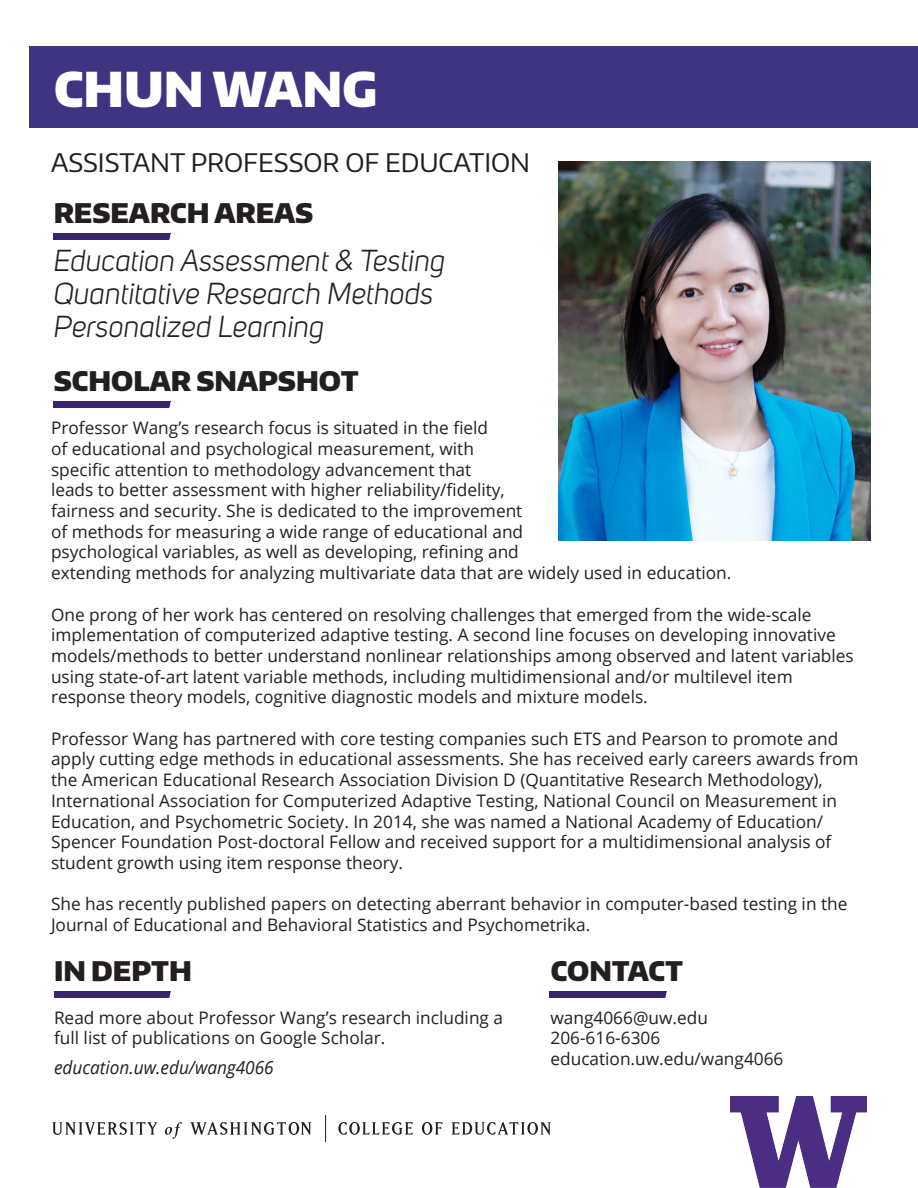
<style>
.page{position:relative;width:918px;height:1188px;background:#fff}
.page>*{position:absolute;margin:0;border:0;box-sizing:border-box;transform-origin:0 0}
.t1{font:900 48px "Encode Sans Normal";color:#fff}
.t2{font:italic 30px "Uni Sans";color:#231f20}
.t3{font:900 27px "Encode Sans Normal";color:#231f20}
.t4{font:25.5px "Encode Sans Normal";color:#231f20}
.t5{font:italic 18.15px "Open Sans";color:#231f20;scale:.95 1}
.t6{font:17.25px/20.7px "Open Sans";color:#231f20}
</style>
<div class="page">
<div style="left:29px;top:46px;width:889px;height:81px;background:#3e3481"></div>
<img style="left:559px;top:161px;width:311px;height:380px">
<img style="left:54px;top:401px;width:116px;height:6px">
<img style="left:54px;top:992px;width:117px;height:6px">
<img style="left:550px;top:992px;width:116px;height:6px">
<img style="left:54px;top:234px;width:116px;height:6px">
<svg style="left:52px;top:1122px;width:259px;height:17px"></svg>
<svg style="left:338px;top:1122px;width:213px;height:14px"></svg>
<svg style="left:325px;top:1115px;width:1px;height:27px"></svg>
<img style="left:730px;top:1096px;width:136px;height:92px">
<p class="t1" style="left:54px;top:57px;width:325px">CHUN WANG</p>
<p class="t4" style="left:51px;top:146px;width:481px">ASSISTANT PROFESSOR OF EDUCATION</p>
<p class="t3" style="left:54px;top:196px;width:261px">RESEARCH AREAS</p>
<p class="t2" style="left:54px;top:243px;width:393px">Education Assessment &amp; Testing</p>
<p class="t2" style="left:54px;top:276px;width:381px">Quantitative Research Methods</p>
<p class="t2" style="left:54px;top:310px;width:272px">Personalized Learning</p>
<p class="t3" style="left:54px;top:363px;width:307px">SCHOLAR SNAPSHOT</p>
<p class="t6" style="left:51px;top:417px;width:682px">Professor Wang’s research focus is situated in the field<br>of educational and psychological measurement, with<br>specific attention to methodology advancement that<br>leads to better assessment with higher reliability/fidelity,<br>fairness and security. She is dedicated to the improvement<br>of methods for measuring a wide range of educational and<br>psychological variables, as well as developing, refining and<br>extending methods for analyzing multivariate data that are widely used in education.</p>
<p class="t6" style="left:51px;top:603px;width:804px">One prong of her work has centered on resolving challenges that emerged from the wide-scale implementation of computerized adaptive testing. A second line focuses on developing innovative models/methods to better understand nonlinear relationships among observed and latent variables using state-of-art latent variable methods, including multidimensional and/or multilevel item response theory models, cognitive diagnostic models and mixture models.</p>
<p class="t6" style="left:51px;top:728px;width:809px">Professor Wang has partnered with core testing companies such ETS and Pearson to promote and apply cutting edge methods in educational assessments. She has received early careers awards from the American Educational Research Association Division D (Quantitative Research Methodology), International Association for Computerized Adaptive Testing, National Council on Measurement in Education, and Psychometric Society. In 2014, she was named a National Academy of Education/ Spencer Foundation Post-doctoral Fellow and received support for a multidimensional analysis of student growth using item response theory.</p>
<p class="t6" style="left:51px;top:893px;width:798px">She has recently published papers on detecting aberrant behavior in computer-based testing in the<br>Journal of Educational and Behavioral Statistics and Psychometrika.</p>
<p class="t3" style="left:54px;top:953px;width:140px">IN DEPTH</p>
<p class="t3" style="left:551px;top:953px;width:134px">CONTACT</p>
<p class="t6" style="left:54px;top:1007px;width:451px">Read more about Professor Wang’s research including a full list of publications on Google Scholar.</p>
<p class="t5" style="left:54px;top:1055px;width:233px">education.uw.edu/wang4066</p>
<p class="t6" style="left:550px;top:1007px;width:159px">wang4066@uw.edu</p>
<p class="t6" style="left:550px;top:1027px;width:111px">206-616-6306</p>
<p class="t6" style="left:550px;top:1048px;width:234px">education.uw.edu/wang4066</p>
</div>
